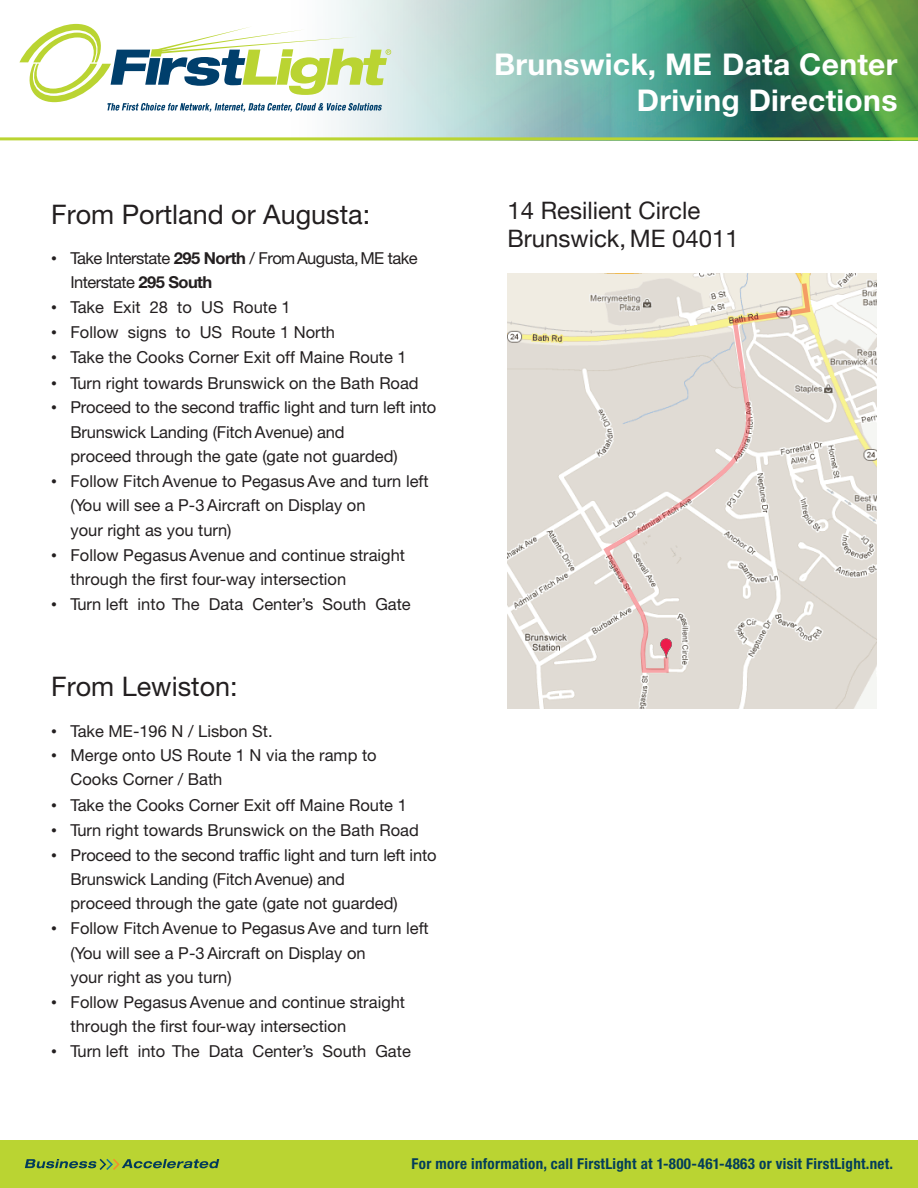
<style>
.page{position:relative;width:918px;height:1188px;background:#fff}
.page>*{position:absolute;margin:0;border:0;box-sizing:border-box;transform-origin:0 0}
.t1{font:700 30px/36px "Helvetica Neue";letter-spacing:.01em;color:#fff;text-align:right}
.t2{font:27px "Helvetica Neue";color:#231f20}
.t3{font:24px/27.8px "Helvetica Neue";color:#231f20}
.t4{font:16.5px/24.5px "Helvetica Neue";color:#231f20}
.t5{font:16.5px/24px "Helvetica Neue";letter-spacing:-.035em;color:#231f20}
.t6{font:700 condensed 15px "Helvetica Neue";letter-spacing:.02em;color:#033d5a}
.s1{font-family:"Gill Sans"}
.s2{font-weight:700}
</style>
<div class="page">
<img style="left:331px;top:0;width:587px;height:137px">
<hr style="left:0;top:137px;width:918px;height:3px;background:#bad432">
<svg style="left:19px;top:24px;width:372px;height:88px"></svg>
<div style="left:0;top:1141px;width:918px;height:47px;background:#bad432"></div>
<svg style="left:25px;top:1159px;width:194px;height:11px"></svg>
<img style="left:507px;top:274px;width:369px;height:434px">
<svg style="left:603px;top:283px;width:207px;height:390px"></svg>
<svg style="left:660px;top:639px;width:12px;height:19px"></svg>
<h2 class="t2" style="left:51px;top:198px;width:321px">From Portland or Augusta:</h2>
<p class="t5" style="left:70px;top:245px;width:349px;text-indent:-19px"><span class="s1">•</span> Take Interstate <span class="s2">295 North</span> / From Augusta,ME take<br>Interstate <span class="s2">295 South</span></p>
<p class="t4" style="left:51px;top:295px;width:241px"><span class="s1">•</span> Take Exit 28 to US Route 1</p>
<p class="t4" style="left:51px;top:320px;width:285px"><span class="s1">•</span> Follow signs to US Route 1 North</p>
<p class="t4" style="left:51px;top:345px;width:357px"><span class="s1">•</span> Take the Cooks Corner Exit off Maine Route 1</p>
<p class="t4" style="left:51px;top:370px;width:369px"><span class="s1">•</span> Turn right towards Brunswick on the Bath Road</p>
<p class="t4" style="left:70px;top:395px;width:367px;text-indent:-19px"><span class="s1">•</span> Proceed to the second traffic light and turn left into<br>Brunswick Landing (Fitch Avenue) and<br>proceed through the gate (gate not guarded)</p>
<p class="t4" style="left:70px;top:469px;width:360px;text-indent:-19px"><span class="s1">•</span> Follow Fitch Avenue to Pegasus Ave and turn left (You will see a P-3 Aircraft on Display on<br>your right as you turn)</p>
<p class="t4" style="left:70px;top:542px;width:336px;line-height:24px;text-indent:-19px"><span class="s1">•</span> Follow Pegasus Avenue and continue straight through the first four-way intersection</p>
<p class="t4" style="left:51px;top:591px;width:361px"><span class="s1">•</span> Turn left into The Data Center’s South Gate</p>
<h2 class="t2" style="left:51px;top:671px;width:188px">From Lewiston:</h2>
<p class="t4" style="left:51px;top:718px;width:223px"><span class="s1">•</span> Take ME-196 N / Lisbon St.</p>
<p class="t4" style="left:71px;top:743px;width:308px;line-height:24px;text-indent:-19px"><span class="s1">•</span> Merge onto US Route 1 N via the ramp to<br>Cooks Corner / Bath</p>
<p class="t4" style="left:51px;top:792px;width:357px"><span class="s1">•</span> Take the Cooks Corner Exit off Maine Route 1</p>
<p class="t4" style="left:51px;top:817px;width:369px"><span class="s1">•</span> Turn right towards Brunswick on the Bath Road</p>
<p class="t4" style="left:71px;top:842px;width:368px;text-indent:-19px"><span class="s1">•</span> Proceed to the second traffic light and turn left into<br>Brunswick Landing (Fitch Avenue) and<br>proceed through the gate (gate not guarded)</p>
<p class="t4" style="left:71px;top:916px;width:360px;text-indent:-19px"><span class="s1">•</span> Follow Fitch Avenue to Pegasus Ave and turn left (You will see a P-3 Aircraft on Display on<br>your right as you turn)</p>
<p class="t4" style="left:71px;top:990px;width:336px;line-height:24px;text-indent:-19px"><span class="s1">•</span> Follow Pegasus Avenue and continue straight through the first four-way intersection</p>
<p class="t4" style="left:51px;top:1039px;width:361px"><span class="s1">•</span> Turn left into The Data Center’s South Gate</p>
<h1 class="t1" style="left:494px;top:45px;width:405px">Brunswick, ME Data Center<br>Driving Directions</h1>
<h3 class="t3" style="left:507px;top:198px;width:233px">14 Resilient Circle<br>Brunswick, ME 04011</h3>
<p class="t6" style="left:412px;top:1154px;width:483px">For more information, call FirstLight at 1-800-461-4863 or visit FirstLight.net.</p>
</div>
